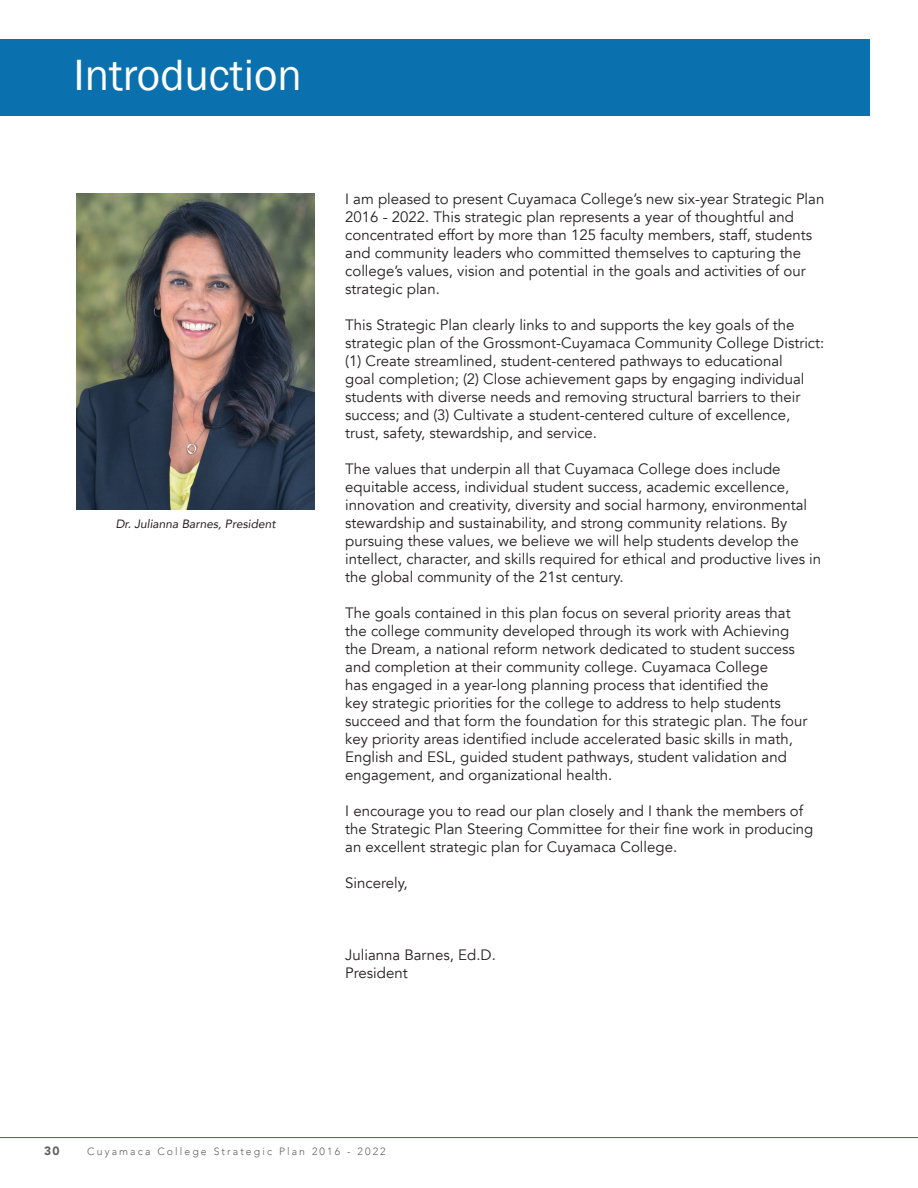
<style>
.page{position:relative;width:918px;height:1188px;background:#fff}
.page>*{position:absolute;margin:0;border:0;box-sizing:border-box;transform-origin:0 0}
.t1{font:45px "Franklin Gothic";color:#fff}
.t2{font:15px/18px "Avenir";color:#231f20}
.t3{font:italic 12px "Avenir";color:#231f20}
.t4{font:900 12px "Avenir";color:#636366}
.t5{font:300 10.5px "Avenir";letter-spacing:.2em;color:#636366}
</style>
<div class="page">
<div style="left:0;top:39px;width:869px;height:77px;background:#0b71ae"></div>
<img style="left:76px;top:194px;width:239px;height:315px">
<hr style="left:0;top:1137px;width:918px;height:1px;background:#0b71ae">
<hr style="left:917px;top:0;width:1px;height:1138px;background:#0b71ae">
<p class="t1" style="left:73px;top:47px;width:230px">Introduction</p>
<p class="t3" style="left:116px;top:517px;width:161px">Dr. Julianna Barnes, President</p>
<p class="t2" style="left:345px;top:190px;width:481px">I am pleased to present Cuyamaca College’s new six-year Strategic Plan 2016 - 2022. This strategic plan represents a year of thoughtful and concentrated effort by more than 125 faculty members, staff, students and community leaders who committed themselves to capturing the college’s values, vision and potential in the goals and activities of our strategic plan.</p>
<p class="t2" style="left:345px;top:316px;width:481px">This Strategic Plan clearly links to and supports the key goals of the strategic plan of the Grossmont-Cuyamaca Community College District: (1) Create streamlined, student-centered pathways to educational<br>goal completion; (2) Close achievement gaps by engaging individual students with diverse needs and removing structural barriers to their success; and (3) Cultivate a student-centered culture of excellence, trust, safety, stewardship, and service.</p>
<p class="t2" style="left:345px;top:460px;width:478px">The values that underpin all that Cuyamaca College does include equitable access, individual student success, academic excellence, innovation and creativity, diversity and social harmony, environmental stewardship and sustainability, and strong community relations. By pursuing these values, we believe we will help students develop the intellect, character, and skills required for ethical and productive lives in the global community of the 21st century.</p>
<p class="t2" style="left:345px;top:604px;width:464px">The goals contained in this plan focus on several priority areas that the college community developed through its work with Achieving the Dream, a national reform network dedicated to student success and completion at their community college. Cuyamaca College<br>has engaged in a year-long planning process that identified the<br>key strategic priorities for the college to address to help students succeed and that form the foundation for this strategic plan. The four key priority areas identified include accelerated basic skills in math, English and ESL, guided student pathways, student validation and engagement, and organizational health.</p>
<p class="t2" style="left:345px;top:802px;width:470px">I encourage you to read our plan closely and I thank the members of the Strategic Plan Steering Committee for their fine work in producing an excellent strategic plan for Cuyamaca College.</p>
<p class="t2" style="left:345px;top:874px;width:64px">Sincerely,</p>
<p class="t2" style="left:345px;top:946px;width:152px">Julianna Barnes, Ed.D.</p>
<p class="t2" style="left:345px;top:964px;width:64px">President</p>
<p class="t4" style="left:44px;top:1141px;width:17px">30</p>
<p class="t5" style="left:87px;top:1145px;width:300px">Cuyamaca College Strategic Plan 2016 - 2022</p>
</div>
